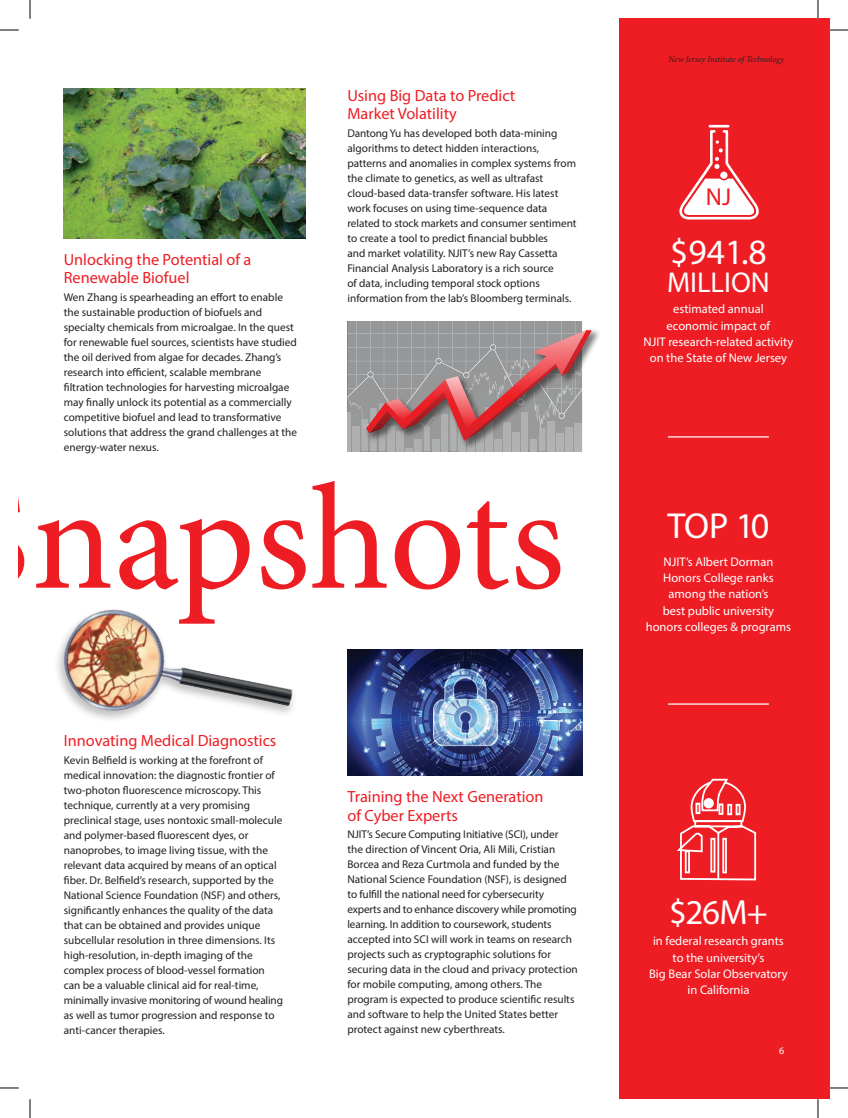
<style>
.page{position:relative;width:848px;height:1118px;background:#fff}
.page>*{position:absolute;margin:0;border:0;box-sizing:border-box;transform-origin:0 0}
.t1{font:150px "Minion Pro";letter-spacing:-.005em;color:#ee1d23}
.t2{font:36.25px "Myriad Pro";color:#fff}
.t3{font:35.62px "Myriad Pro";color:#fff}
.t4{font:35px "Myriad Pro";color:#fff}
.t5{font:28.75px "Myriad Pro";color:#fff}
.t6{font:24.5px "Myriad Pro";color:#ec1c24}
.t7{font:16.25px/18.8px "Myriad Pro";color:#ee1d23}
.t8{font:12.5px/16.2px "Myriad Pro";color:#fff;text-align:center}
.t9{font:11.25px/15px "Myriad Pro";color:#231f20}
.t10{font:10px "Myriad Pro";color:#fff}
.t11{font:italic 8.75px "Minion Pro";letter-spacing:-.01em;color:#231f20}
</style>
<div class="page">
<img style="left:347px;top:649px;width:236px;height:127px">
<img style="left:528px;top:649px;width:55px;height:66px">
<img style="left:361px;top:679px;width:83px;height:43px">
<img style="left:426px;top:758px;width:12px;height:18px">
<img style="left:511px;top:719px;width:58px;height:48px">
<img style="left:491px;top:759px;width:12px;height:17px">
<img style="left:488px;top:762px;width:6px;height:14px">
<img style="left:437px;top:762px;width:51px;height:14px">
<img style="left:361px;top:684px;width:22px;height:37px">
<img style="left:373px;top:761px;width:25px;height:15px">
<img style="left:379px;top:649px;width:9px;height:40px">
<img style="left:371px;top:753px;width:27px;height:8px">
<img style="left:381px;top:672px;width:7px;height:12px">
<img style="left:380px;top:693px;width:16px;height:21px">
<img style="left:371px;top:718px;width:28px;height:35px">
<svg style="left:382px;top:757px;width:8px;height:4px"></svg>
<svg style="left:551px;top:754px;width:14px;height:19px"></svg>
<svg style="left:364px;top:679px;width:8px;height:8px"></svg>
<svg style="left:373px;top:649px;width:14px;height:17px"></svg>
<svg style="left:380px;top:685px;width:8px;height:8px"></svg>
<img style="left:553px;top:649px;width:3px;height:43px">
<img style="left:388px;top:649px;width:165px;height:50px">
<img style="left:558px;top:686px;width:25px;height:51px">
<img style="left:360px;top:721px;width:25px;height:32px">
<img style="left:64px;top:89px;width:241px;height:149px">
<div style="left:619px;top:19px;width:210px;height:1080px;background:#ee1d23"></div>
<hr style="left:668px;top:436px;width:100px;height:1px;background:#fff">
<svg style="left:677px;top:778px;width:79px;height:102px"></svg>
<svg style="left:679px;top:125px;width:80px;height:95px"></svg>
<hr style="left:668px;top:703px;width:100px;height:1px;background:#fff">
<div style="left:366px;top:328px;width:235px;height:123px;background:#231f20;opacity:.6"></div>
<svg style="left:347px;top:321px;width:244px;height:130px;background:#a78f90"></svg>
<img style="left:62px;top:609px;width:232px;height:109px">
<svg style="left:0;top:29px;width:19px;height:2px"></svg>
<svg style="left:829px;top:29px;width:19px;height:2px"></svg>
<svg style="left:0;top:1087px;width:19px;height:1px"></svg>
<svg style="left:829px;top:1087px;width:19px;height:1px"></svg>
<svg style="left:29px;top:0;width:2px;height:19px"></svg>
<svg style="left:29px;top:1099px;width:2px;height:19px"></svg>
<svg style="left:817px;top:0;width:1px;height:19px"></svg>
<svg style="left:817px;top:1099px;width:1px;height:19px"></svg>
<h3 class="t7" style="left:64px;top:249px;width:189px">Unlocking the Potential of a<br>Renewable Biofuel</h3>
<p class="t9" style="left:64px;top:290px;width:235px">Wen Zhang is spearheading an effort to enable the sustainable production of biofuels and specialty chemicals from microalgae. In the quest for renewable fuel sources, scientists have studied the oil derived from algae for decades. Zhang’s research into efficient, scalable membrane filtration technologies for harvesting microalgae may finally unlock its potential as a commercially competitive biofuel and lead to transformative solutions that address the grand challenges at the energy-water nexus.</p>
<h3 class="t7" style="left:347px;top:86px;width:169px">Using Big Data to Predict<br>Market Volatility</h3>
<p class="t9" style="left:347px;top:126px;width:230px">Dantong Yu has developed both data-mining algorithms to detect hidden interactions, patterns and anomalies in complex systems from the climate to genetics, as well as ultrafast cloud-based data-transfer software. His latest work focuses on using time-sequence data related to stock markets and consumer sentiment to create a tool to predict financial bubbles<br>and market volatility. NJIT’s new Ray Cassetta Financial Analysis Laboratory is a rich source<br>of data, including temporal stock options information from the lab’s Bloomberg terminals.</p>
<h1 class="t1" style="left:32px;top:439px;width:534px">napshots</h1>
<h3 class="t7" style="left:64px;top:731px;width:214px">Innovating Medical Diagnostics</h3>
<p class="t9" style="left:64px;top:752px;width:221px">Kevin Belfield is working at the forefront of medical innovation: the diagnostic frontier of two-photon fluorescence microscopy. This technique, currently at a very promising preclinical stage, uses nontoxic small-molecule and polymer-based fluorescent dyes, or nanoprobes, to image living tissue, with the relevant data acquired by means of an optical fiber. Dr. Belfield’s research, supported by the National Science Foundation (NSF) and others, significantly enhances the quality of the data that can be obtained and provides unique subcellular resolution in three dimensions. Its high-resolution, in-depth imaging of the complex process of blood-vessel formation can be a valuable clinical aid for real-time, minimally invasive monitoring of wound healing as well as tumor progression and response to anti-cancer therapies.</p>
<h3 class="t7" style="left:347px;top:786px;width:197px">Training the Next Generation of Cyber Experts</h3>
<p class="t9" style="left:347px;top:827px;width:232px">NJIT’s Secure Computing Initiative (SCI), under<br>the direction of Vincent Oria, Ali Mili, Cristian Borcea and Reza Curtmola and funded by the National Science Foundation (NSF), is designed to fulfill the national need for cybersecurity experts and to enhance discovery while promoting learning. In addition to coursework, students accepted into SCI will work in teams on research projects such as cryptographic solutions for securing data in the cloud and privacy protection for mobile computing, among others. The program is expected to produce scientific results and software to help the United States better protect against new cyberthreats.</p>
<p class="t11" style="left:668px;top:53px;width:117px">New Jersey Institute of Technology</p>
<h3 class="t6" style="left:706px;top:182px;width:27px">NJ</h3>
<h3 class="t3" style="left:670px;top:230px;width:98px">$941.8</h3>
<h3 class="t5" style="left:667px;top:264px;width:104px">MILLION</h3>
<p class="t8" style="left:643px;top:301px;width:151px">estimated annual<br>economic impact of<br>NJIT research-related activity on the State of New Jersey</p>
<h2 class="t2" style="left:667px;top:504px;width:104px">TOP 10</h2>
<p class="t8" style="left:645px;top:553px;width:147px">NJIT’s Albert Dorman<br>Honors College ranks among the nation’s<br>best public university honors colleges &amp; programs</p>
<h3 class="t4" style="left:669px;top:890px;width:100px">$26M+</h3>
<p class="t8" style="left:649px;top:932px;width:140px">in federal research grants to the university’s<br>Big Bear Solar Observatory in California</p>
<p class="t10" style="left:779px;top:1044px;width:7px">6</p>
</div>
